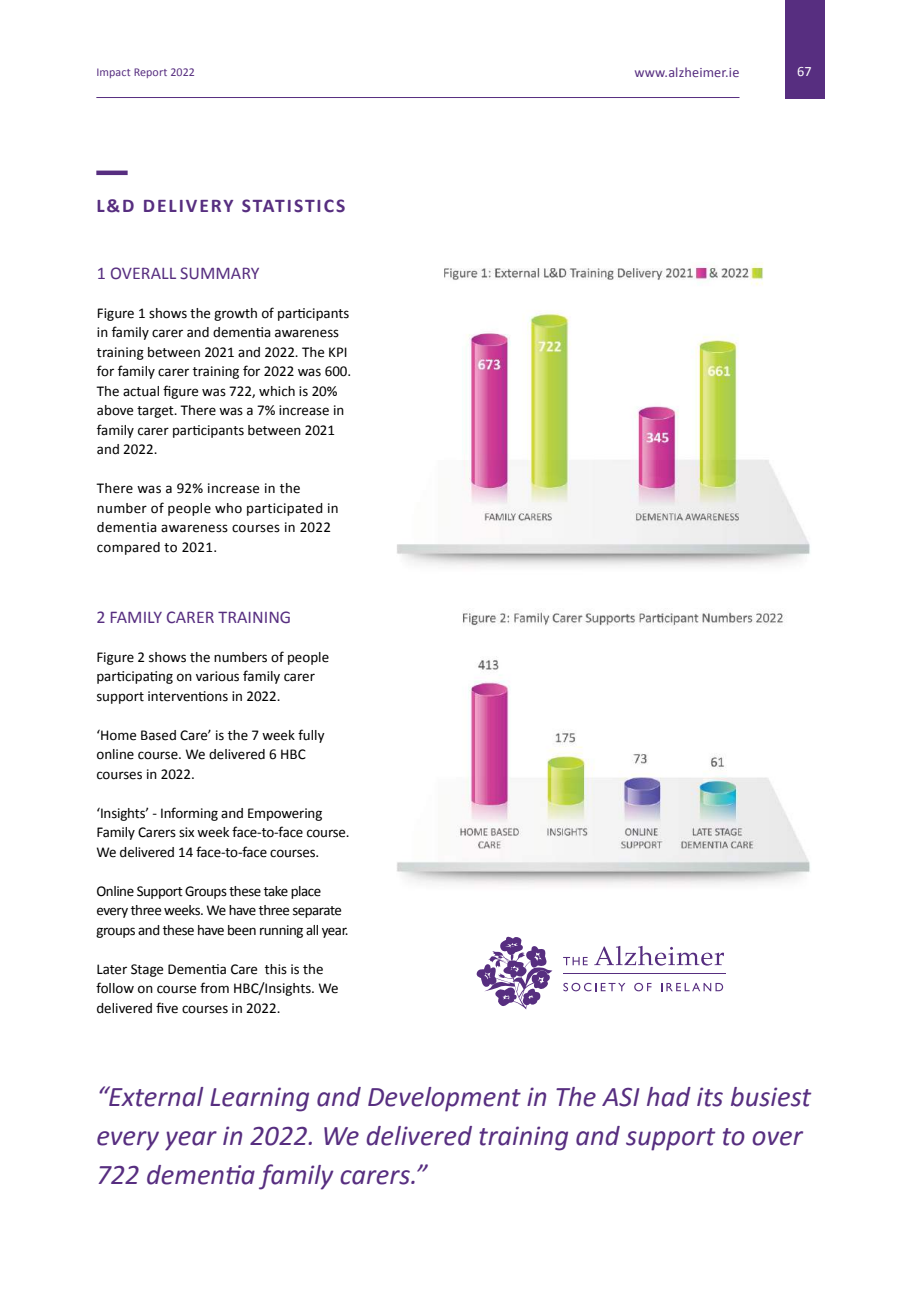
<style>
.page{position:relative;width:919px;height:1289px;background:#fff}
.page>*{position:absolute;margin:0;border:0;box-sizing:border-box;transform-origin:0 0}
.t1{font:italic 28.5px/39px "Calibri";color:#572e80}
.t2{font:700 19.5px "Calibri";letter-spacing:.1em;color:#572e80}
.t3{font:18px "Calibri";color:#572e80}
.t4{font:15px/19.5px "Calibri";color:#000}
.t5{font:15px/19.5px "Calibri";letter-spacing:-.03em;color:#000}
.t6{font:15px/19.5px "Calibri";letter-spacing:.02em;color:#000}
.t7{font:14.25px "Calibri";letter-spacing:.01em;color:#572e80}
.t8{font:14.25px "Calibri";color:#fff}
.t9{font:12px "Calibri";letter-spacing:.01em;color:#572e80}
</style>
<div class="page">
<div style="left:784px;top:0;width:40px;height:98px;background:#572e80"></div>
<hr style="left:96px;top:97px;width:643px;height:1px;background:#572e80">
<img style="left:396px;top:610px;width:414px;height:275px">
<img style="left:397px;top:262px;width:413px;height:305px">
<div style="left:96px;top:170px;width:32px;height:5px;background:#572e80"></div>
<svg style="left:594px;top:945px;width:130px;height:20px"></svg>
<svg style="left:563px;top:982px;width:62px;height:9px"></svg>
<svg style="left:634px;top:982px;width:17px;height:9px"></svg>
<svg style="left:661px;top:982px;width:62px;height:9px"></svg>
<svg style="left:563px;top:957px;width:24px;height:8px"></svg>
<hr style="left:563px;top:973px;width:162px;height:1px;background:#572e80">
<svg style="left:476px;top:936px;width:76px;height:73px"></svg>
<p class="t9" style="left:96px;top:64px;width:100px">Impact Report 2022</p>
<p class="t7" style="left:634px;top:64px;width:107px">www.alzheimer.ie</p>
<p class="t8" style="left:797px;top:62px;width:16px">67</p>
<h2 class="t2" style="left:96px;top:193px;width:250px">L&amp;D DELIVERY STATISTICS</h2>
<p class="t3" style="left:97px;top:261px;width:164px">1 OVERALL SUMMARY</p>
<p class="t4" style="left:97px;top:303px;width:256px">Figure 1 shows the growth of participants in family carer and dementia awareness training between 2021 and 2022. The KPI for family carer training for 2022 was 600.<br>The actual figure was 722, which is 20% above target. There was a 7% increase in family carer participants between 2021 and 2022.</p>
<p class="t6" style="left:97px;top:478px;width:243px">There was a 92% increase in the number of people who participated in dementia awareness courses in 2022 compared to 2021.</p>
<p class="t3" style="left:96px;top:605px;width:196px">2 FAMILY CARER TRAINING</p>
<p class="t4" style="left:96px;top:647px;width:234px">Figure 2 shows the numbers of people participating on various family carer support interventions in 2022.</p>
<p class="t4" style="left:96px;top:725px;width:229px">‘Home Based Care’ is the 7 week fully online course. We delivered 6 HBC courses in 2022.</p>
<p class="t4" style="left:96px;top:803px;width:255px">‘Insights’ - Informing and Empowering<br>Family Carers six week face-to-face course.<br>We delivered 14 face-to-face courses.</p>
<p class="t5" style="left:96px;top:881px;width:254px">Online Support Groups these take place every three weeks. We have three separate groups and these have been running all year.</p>
<p class="t4" style="left:96px;top:959px;width:244px">Later Stage Dementia Care this is the follow on course from HBC/Insights. We delivered five courses in 2022.</p>
<h1 class="t1" style="left:96px;top:1075px;width:716px">“External Learning and Development in The ASI had its busiest every year in 2022. We delivered training and support to over<br>722 dementia family carers.”</h1>
</div>
